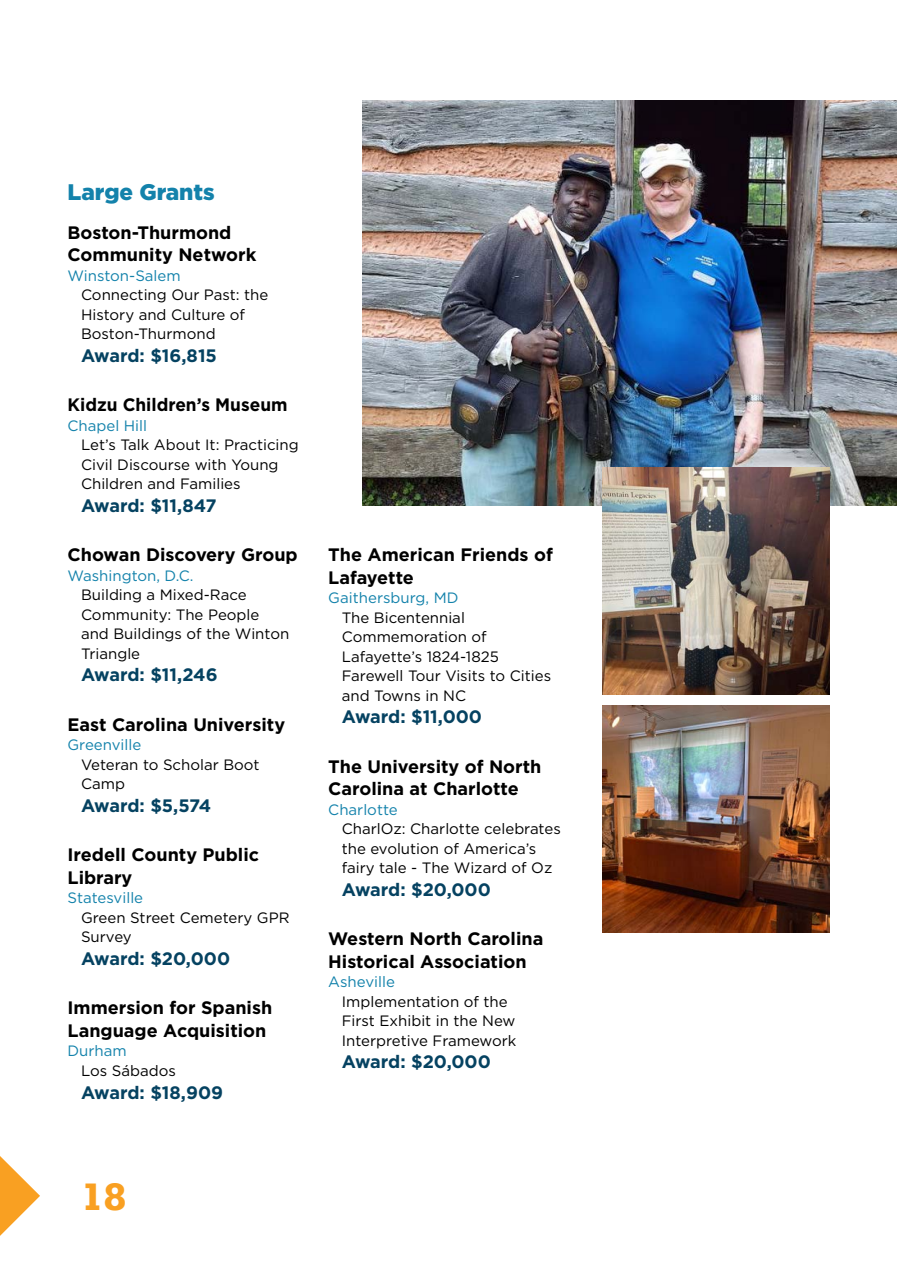
<style>
.page{position:relative;width:897px;height:1264px;background:#fff}
.page>*{position:absolute;margin:0;border:0;box-sizing:border-box;transform-origin:0 0}
.t1{font:700 36px "Rockwell";color:#f9a022}
.t2{font:900 22.5px "Gotham";color:#1382ab}
.t3{font:700 18px/22.5px "Gotham";color:#000}
.t4{font:700 18px "Gotham";letter-spacing:-.005em;color:#054261}
.t5{font:700 18px "Gotham";color:#000;scale:.96 1}
.t6{font:700 18px "Gotham";letter-spacing:-.025em;color:#054261}
.t7{font:15px/19.5px "Gotham";color:#000}
.t8{font:15px "Gotham";color:#1382ab}
</style>
<div class="page">
<svg style="left:0;top:1156px;width:40px;height:80px"></svg>
<img style="left:362px;top:100px;width:534px;height:406px">
<img style="left:602px;top:468px;width:227px;height:226px">
<img style="left:602px;top:705px;width:227px;height:227px">
<h2 class="t2" style="left:68px;top:176px;width:149px">Large Grants</h2>
<p class="t3" style="left:68px;top:221px;width:190px">Boston-Thurmond<br>Community Network</p>
<p class="t8" style="left:68px;top:266px;width:115px">Winston-Salem</p>
<p class="t7" style="left:81px;top:285px;width:189px">Connecting Our Past: the<br>History and Culture of<br>Boston-Thurmond</p>
<p class="t4" style="left:81px;top:343px;width:137px">Award: $16,815</p>
<p class="t5" style="left:68px;top:393px;width:231px">Kidzu Children’s Museum</p>
<p class="t8" style="left:68px;top:416px;width:81px">Chapel Hill</p>
<p class="t7" style="left:81px;top:435px;width:219px">Let’s Talk About It: Practicing<br>Civil Discourse with Young<br>Children and Families</p>
<p class="t4" style="left:81px;top:493px;width:137px">Award: $11,847</p>
<p class="t3" style="left:68px;top:543px;width:232px">Chowan Discovery Group</p>
<p class="t8" style="left:68px;top:566px;width:127px">Washington, D.C.</p>
<p class="t7" style="left:81px;top:585px;width:210px">Building a Mixed-Race<br>Community: The People and Buildings of the Winton<br>Triangle</p>
<p class="t4" style="left:81px;top:663px;width:138px">Award: $11,246</p>
<p class="t3" style="left:68px;top:713px;width:219px">East Carolina University</p>
<p class="t8" style="left:68px;top:735px;width:75px">Greenville</p>
<p class="t7" style="left:81px;top:754px;width:180px">Veteran to Scholar Boot<br>Camp</p>
<p class="t6" style="left:81px;top:793px;width:132px">Award: $5,574</p>
<p class="t3" style="left:68px;top:843px;width:193px">Iredell County Public<br>Library</p>
<p class="t8" style="left:68px;top:888px;width:77px">Statesville</p>
<p class="t7" style="left:81px;top:907px;width:210px">Green Street Cemetery GPR<br>Survey</p>
<p class="t4" style="left:81px;top:946px;width:151px">Award: $20,000</p>
<p class="t3" style="left:68px;top:996px;width:206px">Immersion for Spanish<br>Language Acquisition</p>
<p class="t8" style="left:68px;top:1041px;width:61px">Durham</p>
<p class="t7" style="left:81px;top:1060px;width:96px">Los Sábados</p>
<p class="t4" style="left:81px;top:1080px;width:143px">Award: $18,909</p>
<p class="t3" style="left:328px;top:543px;width:226px">The American Friends of<br>Lafayette</p>
<p class="t8" style="left:328px;top:588px;width:132px">Gaithersburg, MD</p>
<p class="t7" style="left:342px;top:607px;width:211px">The Bicentennial<br>Commemoration of<br>Lafayette’s 1824-1825<br>Farewell Tour Visits to Cities and Towns in NC</p>
<p class="t4" style="left:342px;top:705px;width:142px">Award: $11,000</p>
<p class="t3" style="left:328px;top:755px;width:215px">The University of North<br>Carolina at Charlotte</p>
<p class="t8" style="left:328px;top:800px;width:71px">Charlotte</p>
<p class="t7" style="left:342px;top:819px;width:220px">CharlOz: Charlotte celebrates the evolution of America’s fairy tale - The Wizard of Oz</p>
<p class="t4" style="left:342px;top:877px;width:151px">Award: $20,000</p>
<p class="t3" style="left:328px;top:927px;width:216px">Western North Carolina<br>Historical Association</p>
<p class="t8" style="left:328px;top:972px;width:68px">Asheville</p>
<p class="t7" style="left:342px;top:991px;width:176px">Implementation of the<br>First Exhibit in the New<br>Interpretive Framework</p>
<p class="t4" style="left:342px;top:1050px;width:151px">Award: $20,000</p>
<h1 class="t1" style="left:81px;top:1173px;width:47px">18</h1>
</div>
